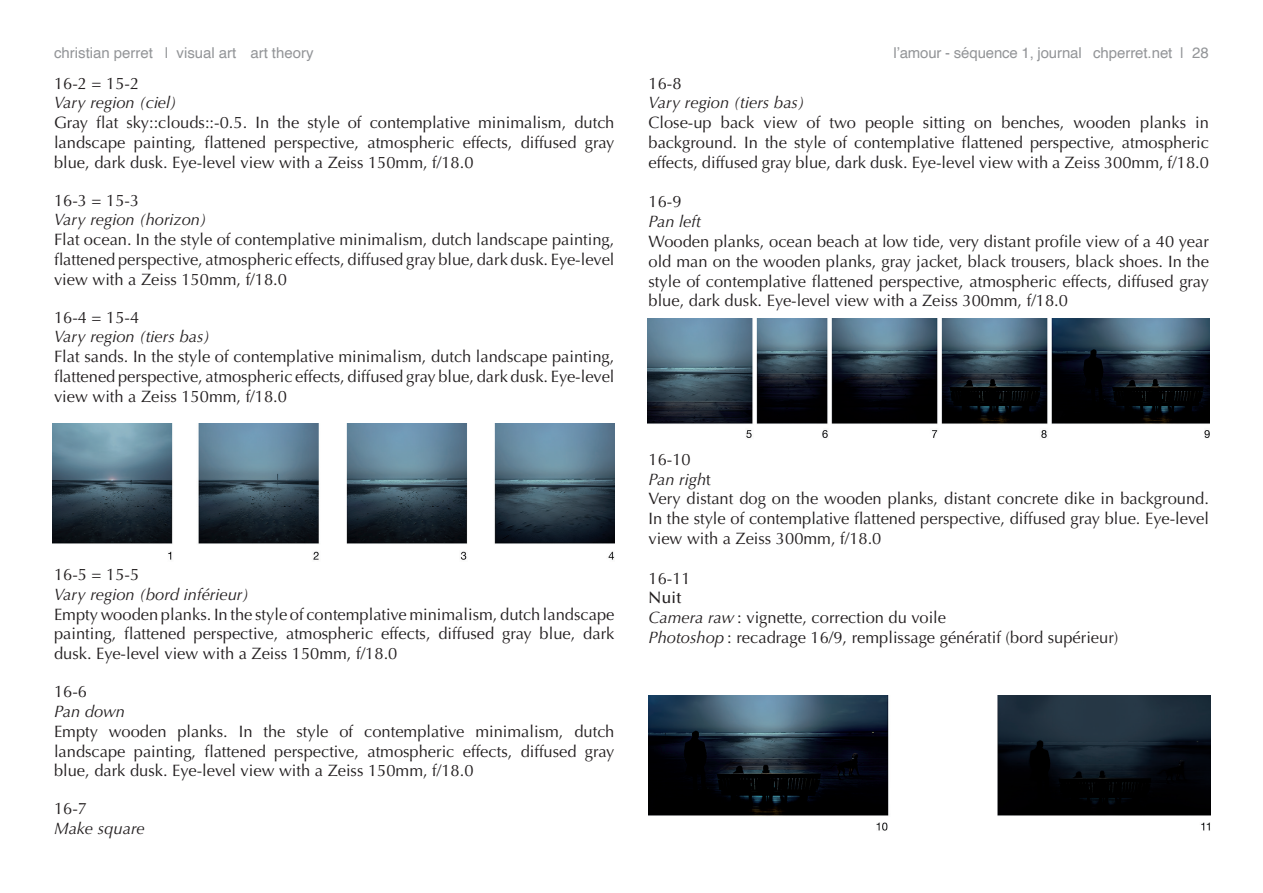
<style>
.page{position:relative;width:1263px;height:893px;background:#fff}
.page>*{position:absolute;margin:0;border:0;box-sizing:border-box;transform-origin:0 0}
.t1{font:16.5px/19.8px "Optima LT Std";color:#231f20;text-align:justify}
.t2{font:italic 16.5px "Optima LT Std";color:#231f20}
.t3{font:15px "Helvetica";color:#939598}
.s1{font-style:italic}
.s2{font-weight:500}
</style>
<div class="page">
<img style="left:53px;top:423px;width:561px;height:137px">
<img style="left:648px;top:318px;width:561px;height:120px">
<img style="left:648px;top:696px;width:562px;height:135px">
<p class="t3" style="left:54px;top:41px;width:261px">christian perret | visual art art theory</p>
<p class="t3" style="left:893px;top:41px;width:317px">l’amour - séquence 1, journal chperret.net | 28</p>
<p class="t1" style="left:54px;top:73px;width:87px">16-2 = 15-2</p>
<p class="t2" style="left:54px;top:93px;width:124px">Vary region (ciel)</p>
<p class="t1" style="left:54px;top:113px;width:562px">Gray flat sky::clouds::-0.5. In the style of contemplative minimalism, dutch landscape painting, flattened perspective, atmospheric effects, diffused gray blue, dark dusk. Eye-level view with a Zeiss 150mm, f/18.0</p>
<p class="t1" style="left:54px;top:190px;width:87px">16-3 = 15-3</p>
<p class="t2" style="left:54px;top:210px;width:154px">Vary region (horizon)</p>
<p class="t1" style="left:54px;top:230px;width:562px">Flat ocean. In the style of contemplative minimalism, dutch landscape painting, flattened perspective, atmospheric effects, diffused gray blue, dark dusk. Eye-level view with a Zeiss 150mm, f/18.0</p>
<p class="t1" style="left:54px;top:307px;width:87px">16-4 = 15-4</p>
<p class="t2" style="left:54px;top:327px;width:157px">Vary region (tiers bas)</p>
<p class="t1" style="left:54px;top:347px;width:562px">Flat sands. In the style of contemplative minimalism, dutch landscape painting, flattened perspective, atmospheric effects, diffused gray blue, dark dusk. Eye-level view with a Zeiss 150mm, f/18.0</p>
<p class="t1" style="left:54px;top:565px;width:87px">16-5 = 15-5</p>
<p class="t2" style="left:54px;top:585px;width:196px">Vary region (bord inférieur)</p>
<p class="t1" style="left:54px;top:604px;width:562px">Empty wooden planks. In the style of contemplative minimalism, dutch landscape painting, flattened perspective, atmospheric effects, diffused gray blue, dark dusk. Eye-level view with a Zeiss 150mm, f/18.0</p>
<p class="t1" style="left:54px;top:682px;width:35px">16-6</p>
<p class="t2" style="left:54px;top:702px;width:73px">Pan down</p>
<p class="t1" style="left:54px;top:721px;width:562px">Empty wooden planks. In the style of contemplative minimalism, dutch landscape painting, flattened perspective, atmospheric effects, diffused gray blue, dark dusk. Eye-level view with a Zeiss 150mm, f/18.0</p>
<p class="t1" style="left:54px;top:799px;width:35px">16-7</p>
<p class="t2" style="left:54px;top:819px;width:92px">Make square</p>
<p class="t1" style="left:648px;top:73px;width:35px">16-8</p>
<p class="t2" style="left:648px;top:93px;width:157px">Vary region (tiers bas)</p>
<p class="t1" style="left:648px;top:113px;width:562px">Close-up back view of two people sitting on benches, wooden planks in background. In the style of contemplative flattened perspective, atmospheric effects, diffused gray blue, dark dusk. Eye-level view with a Zeiss 300mm, f/18.0</p>
<p class="t1" style="left:648px;top:192px;width:35px">16-9</p>
<p class="t2" style="left:648px;top:212px;width:54px">Pan left</p>
<p class="t1" style="left:648px;top:232px;width:562px">Wooden planks, ocean beach at low tide, very distant profile view of a 40 year old man on the wooden planks, gray jacket, black trousers, black shoes. In the style of contemplative flattened perspective, atmospheric effects, diffused gray blue, dark dusk. Eye-level view with a Zeiss 300mm, f/18.0</p>
<p class="t1" style="left:648px;top:450px;width:562px;text-align:left">16-10<br><span class="s1">Pan righ</span>t<br>Very distant dog on the wooden planks, distant concrete dike in background.<br>In the style of contemplative flattened perspective, diffused gray blue. Eye-level view with a Zeiss 300mm, f/18.0</p>
<p class="t1" style="left:648px;top:568px;width:44px">16-11</p>
<p class="t1" style="left:648px;top:588px;width:471px;text-align:left"><span class="s2">Nuit<br></span><span class="s1">Camera raw</span> : vignette, correction du voile<br><span class="s1">Photoshop</span> : recadrage 16/9, remplissage génératif (bord supérieur)</p>
</div>
